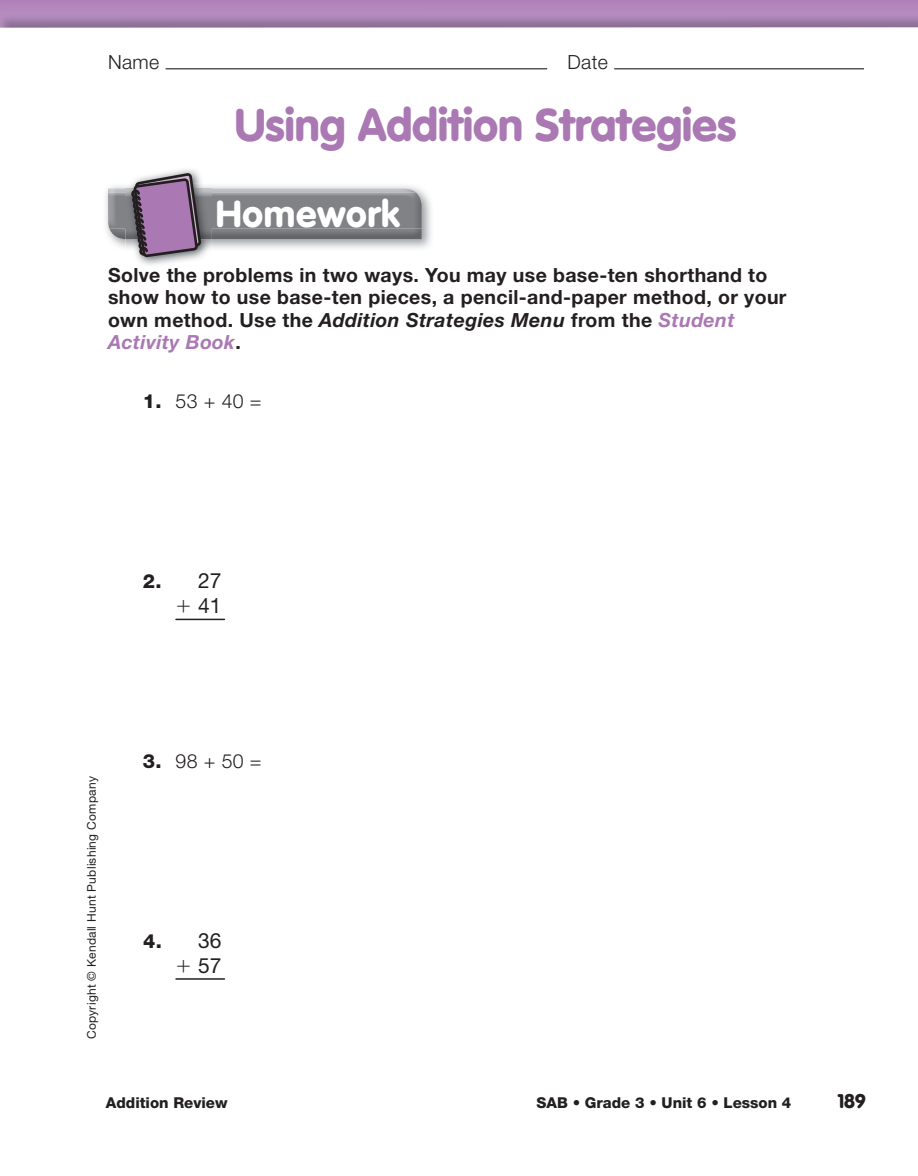
<style>
.page{position:relative;width:918px;height:1176px;background:#fff}
.page>*{position:absolute;margin:0;border:0;box-sizing:border-box;transform-origin:0 0}
.t1{font:900 45px "VAG Rounded Std";color:#aa78b3}
.t2{font:900 36.9px "VAG Rounded Std";letter-spacing:.02em;color:#fff}
.t3{font:21px "Helvetica Neue";color:#231f20}
.t4{font:700 19.5px/22.5px "Helvetica Neue";letter-spacing:.02em;color:#231f20}
.t5{font:300 19.5px "Helvetica Neue";letter-spacing:.02em;color:#231f20}
.t6{font:800 19.5px "Helvetica Neue";color:#231f20}
.t7{font:900 19.5px "VAG Rounded Std";color:#231f20}
.t8{font:800 15px "Helvetica Neue";color:#231f20}
.t9{font:12px "Helvetica Neue";letter-spacing:.02em;color:#231f20}
.s1{font-style:italic}
.s2{font-style:italic;color:#aa78b3}
.s3{font-weight:800}
.s4{font-family:"Mathematical Pi One"}
</style>
<div class="page">
<div style="left:0;top:0;width:918px;height:13px;background:#b386bc"></div>
<hr style="left:166px;top:68px;width:381px;height:1px;background:#231f20">
<hr style="left:614px;top:68px;width:250px;height:1px;background:#231f20">
<img style="left:106px;top:186px;width:325px;height:62px">
<img style="left:108px;top:188px;width:308px;height:4px">
<img style="left:108px;top:192px;width:314px;height:47px">
<img style="left:125px;top:183px;width:86px;height:68px">
<img style="left:125px;top:188px;width:86px;height:51px">
<svg style="left:129px;top:171px;width:74px;height:88px;background:#947a99"></svg>
<hr style="left:176px;top:618px;width:48px;height:2px;background:#231f20">
<hr style="left:176px;top:977px;width:48px;height:2px;background:#231f20">
<p class="t5" style="left:108px;top:55px;width:53px">Name</p>
<p class="t5" style="left:567px;top:55px;width:42px">Date</p>
<h1 class="t1" style="left:235px;top:106px;width:503px">Using Addition Strategies</h1>
<h2 class="t2" style="left:216px;top:198px;width:185px">Homework</h2>
<p class="t4" style="left:108px;top:265px;width:680px">Solve the problems in two ways. You may use base-ten shorthand to show how to use base-ten pieces, a pencil-and-paper method, or your own method. Use the <span class="s1">Addition Strategies Menu</span> from the <span class="s2">Student Activity Book</span>.</p>
<p class="t5" style="left:143px;top:393px;width:120px"><span class="s3">1.</span> 53 + 40 =</p>
<p class="t6" style="left:143px;top:573px;width:20px">2.</p>
<p class="t3" style="left:198px;top:573px;width:25px">27</p>
<p class="t3" style="left:175px;top:598px;width:48px"><span class="s4">-</span> 41</p>
<p class="t9" style="left:87px;top:1038px;width:264px;rotate:-90deg">Copyright © Kendall Hunt Publishing Company</p>
<p class="t5" style="left:143px;top:753px;width:120px"><span class="s3">3.</span> 98 + 50 =</p>
<p class="t6" style="left:143px;top:933px;width:20px">4.</p>
<p class="t3" style="left:198px;top:932px;width:25px">36</p>
<p class="t3" style="left:175px;top:957px;width:48px"><span class="s4">-</span> 57</p>
<p class="t8" style="left:106px;top:1097px;width:123px">Addition Review</p>
<p class="t8" style="left:537px;top:1097px;width:256px">SAB • Grade 3 • Unit 6 • Lesson 4</p>
<p class="t7" style="left:838px;top:1092px;width:29px">189</p>
</div>
